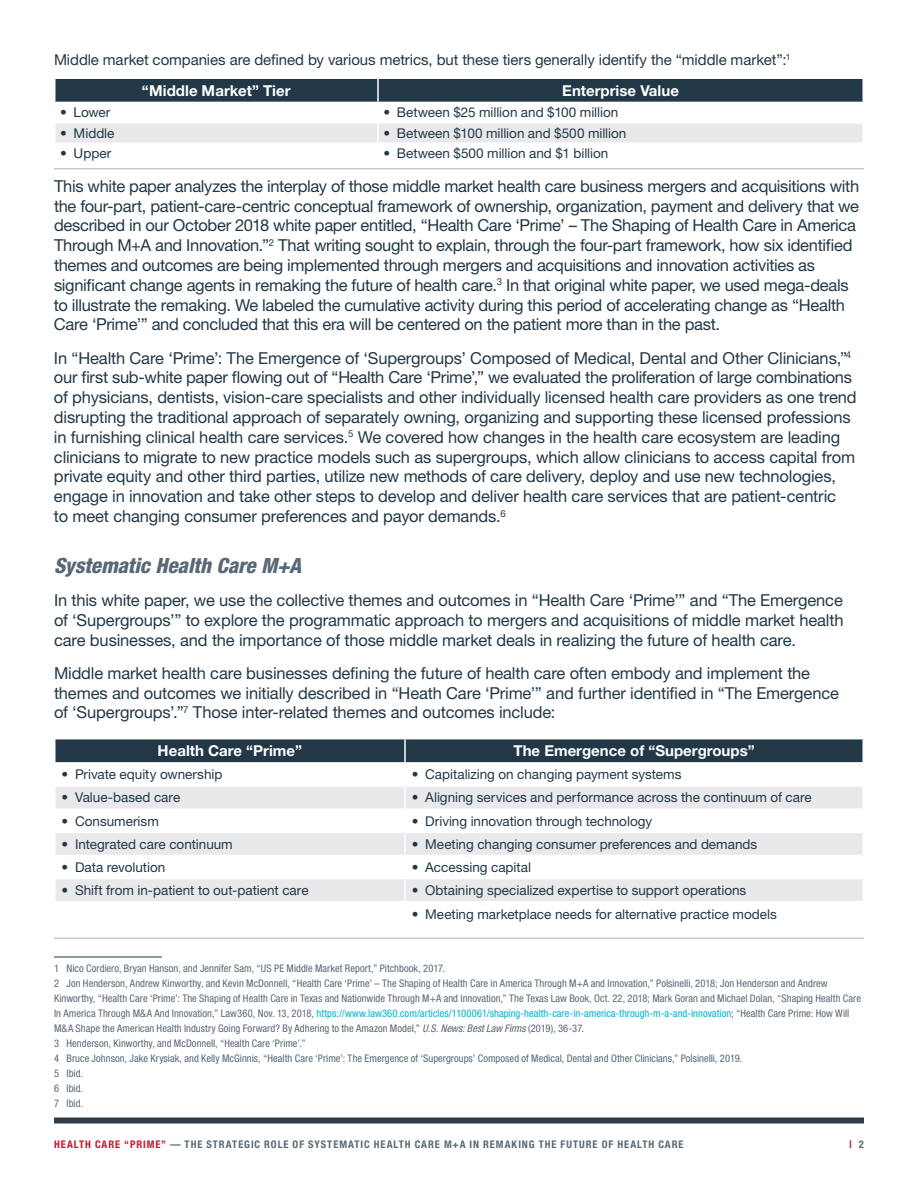
<style>
.page{position:relative;width:918px;height:1188px;background:#fff}
.page>*{position:absolute;margin:0;border:0;box-sizing:border-box;transform-origin:0 0}
.t1{font:italic 800 condensed 21px "Helvetica Neue LT Std";letter-spacing:-.005em;color:#586876}
.t2{font:16.5px/19.8px "Helvetica Neue LT Std";letter-spacing:-.015em;color:#223847}
.t3{font:15px/30.9px "Helvetica Neue LT Std";letter-spacing:-.005em;color:#223847}
.t4{font:700 15px "Helvetica Neue LT Std";color:#fff}
.t5{font:13.5px "Helvetica Neue LT Std";color:#223847}
.t6{font:condensed 10.5px/15px "Helvetica Neue LT Std";letter-spacing:.005em;color:#586876}
.t7{font:700 condensed 10.5px "Helvetica Neue LT Std";letter-spacing:.09em;color:#586876}
.t8{font:700 condensed 10.5px "Helvetica Neue LT Std";color:#c01930}
.s1{font-weight:700;color:#fff}
.s2{color:#00b1cf}
.s3{font-style:italic}
.s4{color:#c01930}
.s5{color:#586876}
</style>
<div class="page">
<div style="left:54px;top:1118px;width:810px;height:6px;background:#303d48"></div>
<svg style="left:54px;top:79px;width:810px;height:64px"></svg>
<div style="left:56px;top:739px;width:806px;height:23px;background:#223847"></div>
<svg style="left:56px;top:787px;width:806px;height:114px;fill:#e9e9eb"></svg>
<hr style="left:404px;top:739px;width:2px;height:23px;background:#fff">
<hr style="left:404px;top:787px;width:2px;height:21px;background:#fff">
<hr style="left:54px;top:808px;width:351px;height:2px;background:#fff">
<hr style="left:405px;top:808px;width:459px;height:2px;background:#fff">
<hr style="left:404px;top:810px;width:2px;height:22px;background:#fff">
<hr style="left:54px;top:832px;width:351px;height:1px;background:#fff">
<hr style="left:405px;top:832px;width:459px;height:1px;background:#fff">
<hr style="left:404px;top:833px;width:2px;height:22px;background:#fff">
<hr style="left:54px;top:855px;width:351px;height:1px;background:#fff">
<hr style="left:405px;top:855px;width:459px;height:1px;background:#fff">
<hr style="left:404px;top:856px;width:2px;height:22px;background:#fff">
<hr style="left:54px;top:878px;width:351px;height:1px;background:#fff">
<hr style="left:405px;top:878px;width:459px;height:1px;background:#fff">
<hr style="left:404px;top:879px;width:2px;height:22px;background:#fff">
<hr style="left:54px;top:957px;width:108px;height:1px;background:#223847">
<hr style="left:54px;top:168px;width:810px;height:2px;background:#c9cacf">
<hr style="left:54px;top:938px;width:810px;height:1px;background:#c9cacf">
<p class="t3" style="left:142px;top:44px;width:650px;text-indent:-88px">Middle market companies are defined by various metrics, but these tiers generally identify the “middle market”:<sup>1 </sup><span class="s1">“Middle Market” Tier</span></p>
<p class="t4" style="left:562px;top:81px;width:118px">Enterprise Value</p>
<p class="t5" style="left:60px;top:105px;width:52px">• Lower</p>
<p class="t5" style="left:383px;top:105px;width:236px">• Between $25 million and $100 million</p>
<p class="t5" style="left:60px;top:125px;width:56px">• Middle</p>
<p class="t5" style="left:383px;top:125px;width:245px">• Between $100 million and $500 million</p>
<p class="t5" style="left:60px;top:145px;width:53px">• Upper</p>
<p class="t5" style="left:383px;top:145px;width:226px">• Between $500 million and $1 billion</p>
<p class="t2" style="left:54px;top:176px;width:807px">This white paper analyzes the interplay of those middle market health care business mergers and acquisitions with the four-part, patient-care-centric conceptual framework of ownership, organization, payment and delivery that we described in our October 2018 white paper entitled, “Health Care ‘Prime’ – The Shaping of Health Care in America Through M+A and Innovation.”<sup>2</sup> That writing sought to explain, through the four-part framework, how six identified themes and outcomes are being implemented through mergers and acquisitions and innovation activities as significant change agents in remaking the future of health care.<sup>3</sup> In that original white paper, we used mega-deals to illustrate the remaking. We labeled the cumulative activity during this period of accelerating change as “Health Care ‘Prime’” and concluded that this era will be centered on the patient more than in the past.</p>
<p class="t2" style="left:54px;top:348px;width:804px">In “Health Care ‘Prime’: The Emergence of ‘Supergroups’ Composed of Medical, Dental and Other Clinicians,”<sup>4 </sup>our first sub-white paper flowing out of “Health Care ‘Prime’,” we evaluated the proliferation of large combinations of physicians, dentists, vision-care specialists and other individually licensed health care providers as one trend disrupting the traditional approach of separately owning, organizing and supporting these licensed professions in furnishing clinical health care services.<sup>5</sup> We covered how changes in the health care ecosystem are leading clinicians to migrate to new practice models such as supergroups, which allow clinicians to access capital from private equity and other third parties, utilize new methods of care delivery, deploy and use new technologies, engage in innovation and take other steps to develop and deliver health care services that are patient-centric<br>to meet changing consumer preferences and payor demands.<sup>6</sup></p>
<p class="t1" style="left:54px;top:552px;width:249px">Systematic Health Care M+A</p>
<p class="t2" style="left:54px;top:590px;width:791px;text-align:justify">In this white paper, we use the collective themes and outcomes in “Health Care ‘Prime’” and “The Emergence of ‘Supergroups’” to explore the programmatic approach to mergers and acquisitions of middle market health care businesses, and the importance of those middle market deals in realizing the future of health care.</p>
<p class="t2" style="left:54px;top:663px;width:787px">Middle market health care businesses defining the future of health care often embody and implement the themes and outcomes we initially described in “Heath Care ‘Prime’” and further identified in “The Emergence of ‘Supergroups’.”<sup>7</sup> Those inter-related themes and outcomes include:</p>
<p class="t4" style="left:158px;top:742px;width:146px">Health Care “Prime”</p>
<p class="t4" style="left:514px;top:742px;width:243px">The Emergence of “Supergroups”</p>
<p class="t5" style="left:62px;top:766px;width:162px">• Private equity ownership</p>
<p class="t5" style="left:412px;top:766px;width:271px">• Capitalizing on changing payment systems</p>
<p class="t5" style="left:62px;top:790px;width:120px">• Value-based care</p>
<p class="t5" style="left:412px;top:790px;width:402px">• Aligning services and performance across the continuum of care</p>
<p class="t5" style="left:62px;top:813px;width:99px">• Consumerism</p>
<p class="t5" style="left:412px;top:813px;width:242px">• Driving innovation through technology</p>
<p class="t5" style="left:62px;top:836px;width:173px">• Integrated care continuum</p>
<p class="t5" style="left:412px;top:836px;width:347px">• Meeting changing consumer preferences and demands</p>
<p class="t5" style="left:62px;top:859px;width:105px">• Data revolution</p>
<p class="t5" style="left:412px;top:859px;width:121px">• Accessing capital</p>
<p class="t5" style="left:62px;top:882px;width:249px">• Shift from in-patient to out-patient care</p>
<p class="t5" style="left:412px;top:882px;width:336px">• Obtaining specialized expertise to support operations</p>
<p class="t5" style="left:412px;top:906px;width:367px">• Meeting marketplace needs for alternative practice models</p>
<p class="t6" style="left:54px;top:961px;width:809px">1 Nico Cordiero, Bryan Hanson, and Jennifer Sam, “US PE Middle Market Report,” Pitchbook, 2017.<br>2 Jon Henderson, Andrew Kinworthy, and Kevin McDonnell, “Health Care ‘Prime’ – The Shaping of Health Care in America Through M+A and Innovation,” Polsinelli, 2018; Jon Henderson and Andrew Kinworthy, “Health Care ‘Prime’: The Shaping of Health Care in Texas and Nationwide Through M+A and Innovation,” The Texas Law Book, Oct. 22, 2018; Mark Goran and Michael Dolan, “Shaping Health Care In America Through M&amp;A And Innovation,” Law360, Nov. 13, 2018, <span class="s2">https://www.law360.com/articles/1100061/shaping-health-care-in-america-through-m-a-and-innovation</span>; “Health Care Prime: How Will M&amp;A Shape the American Health Industry Going Forward? By Adhering to the Amazon Model,” <span class="s3">U.S. News: Best Law Firms</span> (2019), 36-37.<br>3 Henderson, Kinworthy, and McDonnell, “Health Care ‘Prime’.”<br>4 Bruce Johnson, Jake Krysiak, and Kelly McGinnis, “Health Care ‘Prime’: The Emergence of ‘Supergroups’ Composed of Medical, Dental and Other Clinicians,” Polsinelli, 2019.<br>5 Ibid.<br>6 Ibid.<br>7 Ibid.</p>
<p class="t7" style="left:54px;top:1137px;width:631px"><span class="s4">HEALTH CARE “PRIME”</span> — THE STRATEGIC ROLE OF SYSTEMATIC HEALTH CARE M+A IN REMAKING THE FUTURE OF HEALTH CARE</p>
<p class="t8" style="left:849px;top:1137px;width:16px">| <span class="s5">2</span></p>
</div>
